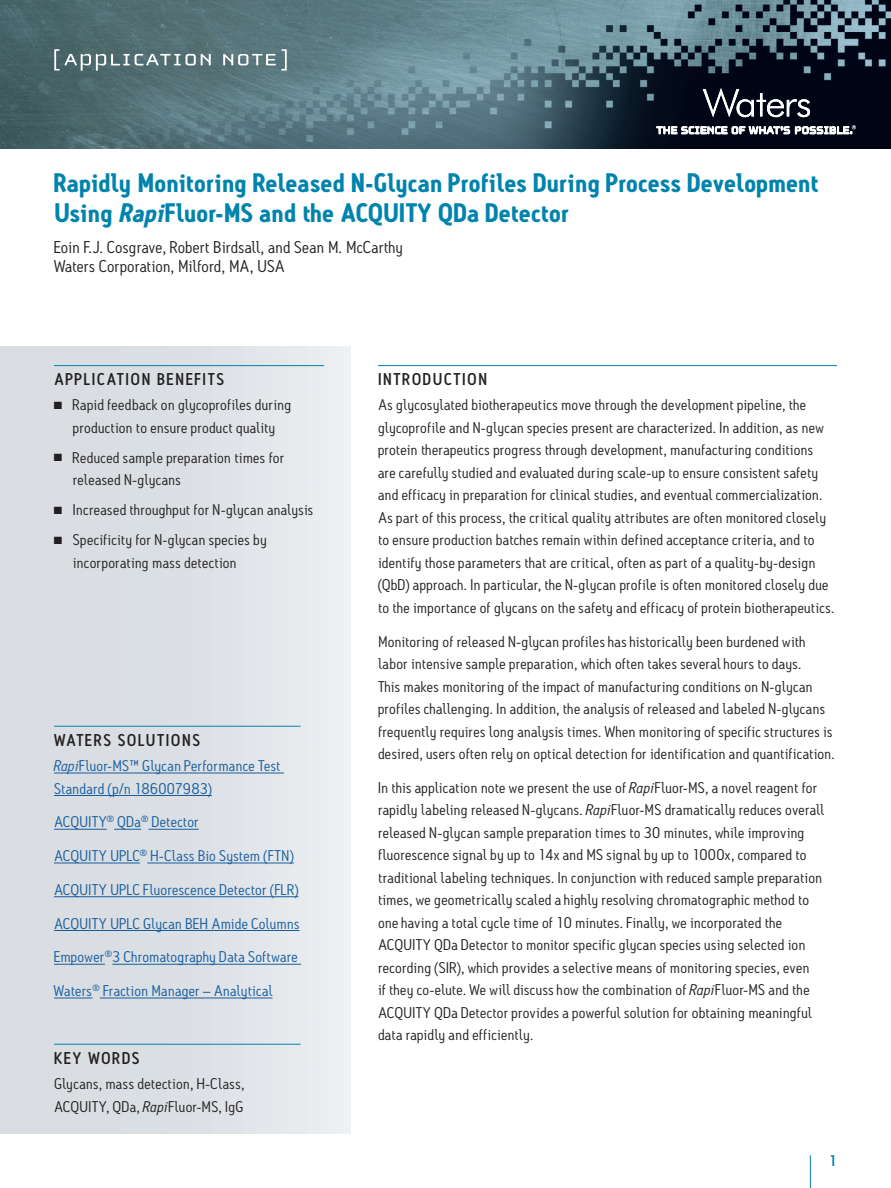
<style>
.page{position:relative;width:891px;height:1188px;background:#fff}
.page>*{position:absolute;margin:0;border:0;box-sizing:border-box;transform-origin:0 0}
.t1{font:700 25.8px/30px "Antitled OT";letter-spacing:.02em;color:#0083ad}
.t2{font:16.5px/19.5px "Antitled OT";letter-spacing:.01em;color:#231f20;scale:1.05 1}
.t3{font:500 16.5px "Antitled OT";letter-spacing:.12em;color:#231f20}
.t4{font:15px/22.5px "Antitled OT";letter-spacing:.02em;color:#231f20;scale:1.05 1}
.t5{font:15px/22.5px "Antitled OT";letter-spacing:.025em;color:#175d9e;scale:1.05 1}
.t6{font:500 15px "Antitled OT";color:#0083ad;scale:1.05 1}
.s1{font-style:italic}
</style>
<div class="page">
<img style="left:0;top:0;width:891px;height:148px">
<hr style="left:810px;top:1155px;width:1px;height:33px;background:#0083ad">
<svg style="left:54px;top:49px;width:157px;height:22px;background:#6d8488"></svg>
<svg style="left:223px;top:49px;width:64px;height:22px"></svg>
<svg style="left:657px;top:125px;width:199px;height:9px"></svg>
<svg style="left:703px;top:88px;width:107px;height:29px"></svg>
<hr style="left:54px;top:726px;width:247px;height:1px;background:#0083ad">
<hr style="left:54px;top:773px;width:230px;height:1px;background:#175d9e">
<hr style="left:54px;top:795px;width:158px;height:1px;background:#175d9e">
<hr style="left:54px;top:829px;width:53px;height:1px;background:#175d9e">
<svg style="left:114px;top:829px;width:27px;height:1px"></svg>
<hr style="left:149px;top:829px;width:50px;height:1px;background:#175d9e">
<hr style="left:54px;top:863px;width:86px;height:1px;background:#175d9e">
<hr style="left:147px;top:863px;width:147px;height:1px;background:#175d9e">
<hr style="left:54px;top:896px;width:244px;height:1px;background:#175d9e">
<hr style="left:54px;top:930px;width:246px;height:1px;background:#175d9e">
<hr style="left:54px;top:964px;width:51px;height:1px;background:#175d9e">
<hr style="left:112px;top:964px;width:189px;height:1px;background:#175d9e">
<hr style="left:54px;top:998px;width:39px;height:1px;background:#175d9e">
<hr style="left:100px;top:998px;width:173px;height:1px;background:#175d9e">
<hr style="left:54px;top:1044px;width:247px;height:1px;background:#0083ad">
<hr style="left:54px;top:365px;width:270px;height:1px;background:#0083ad">
<hr style="left:378px;top:365px;width:459px;height:1px;background:#0083ad">
<h1 class="t1" style="left:54px;top:167px;width:766px">Rapidly Monitoring Released N-Glycan Profiles During Process Development<br>Using <span class="s1">Rapi</span>Fluor-MS and the ACQUITY QDa Detector</h1>
<p class="t2" style="left:54px;top:237px;width:334px">Eoin F.J. Cosgrave, Robert Birdsall, and Sean M. McCarthy<br>Waters Corporation, Milford, MA, USA</p>
<p class="t3" style="left:54px;top:369px;width:171px">APPLICATION BENEFITS</p>
<p class="t4" style="left:54px;top:394px;width:228px;text-align:center">■ Rapid feedback on glycoprofiles during production to ensure product quality</p>
<p class="t4" style="left:73px;top:446px;width:203px;text-indent:-19px">■ Reduced sample preparation times for released N-glycans</p>
<p class="t4" style="left:54px;top:499px;width:249px">■ Increased throughput for N-glycan analysis</p>
<p class="t4" style="left:73px;top:529px;width:186px;text-indent:-19px">■ Specificity for N-glycan species by incorporating mass detection</p>
<p class="t3" style="left:54px;top:730px;width:147px">WATERS SOLUTIONS</p>
<p class="t5" style="left:54px;top:754px;width:217px"><span class="s1">Rapi</span>Fluor-MS™ Glycan Performance Test<br>Standard (p/n 186007983)</p>
<p class="t5" style="left:54px;top:811px;width:139px">ACQUITY<sup>®</sup> QDa<sup>®</sup> Detector</p>
<p class="t5" style="left:54px;top:844px;width:230px">ACQUITY UPLC<sup>®</sup> H-Class Bio System (FTN)</p>
<p class="t5" style="left:54px;top:878px;width:234px">ACQUITY UPLC Fluorescence Detector (FLR)</p>
<p class="t5" style="left:54px;top:912px;width:235px">ACQUITY UPLC Glycan BEH Amide Columns</p>
<p class="t5" style="left:54px;top:946px;width:234px">Empower<sup>®</sup>3 Chromatography Data Software</p>
<p class="t5" style="left:54px;top:979px;width:210px">Waters<sup>®</sup> Fraction Manager – Analytical</p>
<p class="t3" style="left:54px;top:1048px;width:87px">KEY WORDS</p>
<p class="t4" style="left:54px;top:1072px;width:183px">Glycans, mass detection, H-Class,<br>ACQUITY, QDa, <span class="s1">Rapi</span>Fluor-MS, IgG</p>
<p class="t3" style="left:378px;top:369px;width:110px">INTRODUCTION</p>
<p class="t4" style="left:378px;top:394px;width:436px">As glycosylated biotherapeutics move through the development pipeline, the glycoprofile and N-glycan species present are characterized. In addition, as new protein therapeutics progress through development, manufacturing conditions are carefully studied and evaluated during scale-up to ensure consistent safety and efficacy in preparation for clinical studies, and eventual commercialization.<br>As part of this process, the critical quality attributes are often monitored closely to ensure production batches remain within defined acceptance criteria, and to identify those parameters that are critical, often as part of a quality-by-design (QbD) approach. In particular, the N-glycan profile is often monitored closely due to the importance of glycans on the safety and efficacy of protein biotherapeutics.</p>
<p class="t4" style="left:378px;top:630px;width:437px">Monitoring of released N-glycan profiles has historically been burdened with labor intensive sample preparation, which often takes several hours to days.<br>This makes monitoring of the impact of manufacturing conditions on N-glycan profiles challenging. In addition, the analysis of released and labeled N-glycans frequently requires long analysis times. When monitoring of specific structures is desired, users often rely on optical detection for identification and quantification.</p>
<p class="t4" style="left:378px;top:776px;width:426px">In this application note we present the use of <span class="s1">Rapi</span>Fluor-MS, a novel reagent for rapidly labeling released N-glycans. <span class="s1">Rapi</span>Fluor-MS dramatically reduces overall released N-glycan sample preparation times to 30 minutes, while improving fluorescence signal by up to 14x and MS signal by up to 1000x, compared to traditional labeling techniques. In conjunction with reduced sample preparation times, we geometrically scaled a highly resolving chromatographic method to one having a total cycle time of 10 minutes. Finally, we incorporated the ACQUITY QDa Detector to monitor specific glycan species using selected ion recording (SIR), which provides a selective means of monitoring species, even<br>if they co-elute. We will discuss how the combination of <span class="s1">Rapi</span>Fluor-MS and the ACQUITY QDa Detector provides a powerful solution for obtaining meaningful data rapidly and efficiently.</p>
<p class="t6" style="left:829px;top:1151px;width:10px">1</p>
</div>
